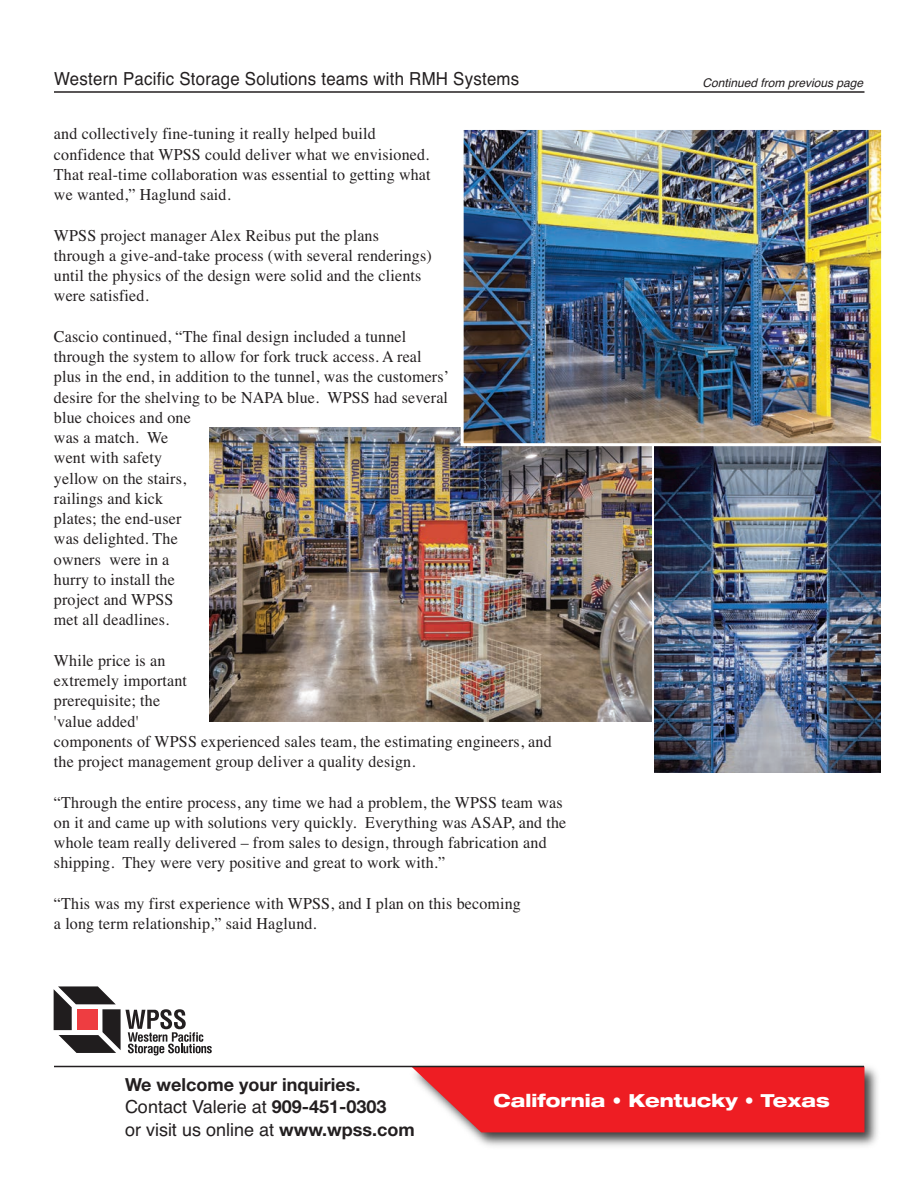
<style>
.page{position:relative;width:918px;height:1188px;background:#fff}
.page>*{position:absolute;margin:0;border:0;box-sizing:border-box;transform-origin:0 0}
.t1{font:18px/22.5px "Helvetica";letter-spacing:.015em;color:#231f20}
.t2{font:18px "Helvetica";letter-spacing:.015em;color:#231f20;scale:.93 1}
.t3{font:800 expanded 18px "Helvetica Neue";color:#fff}
.t4{font:700 18px "Helvetica Neue";color:#231f20}
.t5{font:16.5px/20.2px "Times";letter-spacing:.01em;color:#231f20}
.t6{font:italic 12px "Helvetica";color:#231f20}
.s1{font-family:"Helvetica Neue";font-weight:700}
</style>
<div class="page">
<hr style="left:54px;top:91px;width:810px;height:2px;background:#231f20">
<svg style="left:54px;top:986px;width:158px;height:69px"></svg>
<img style="left:404px;top:1065px;width:474px;height:81px">
<svg style="left:411px;top:1067px;width:453px;height:65px;background:#ed2d33"></svg>
<hr style="left:54px;top:1066px;width:810px;height:1px;background:#231f20">
<img style="left:654px;top:446px;width:227px;height:327px">
<img style="left:210px;top:427px;width:441px;height:295px">
<img style="left:465px;top:131px;width:415px;height:311px">
<div style="left:461px;top:127px;width:423px;height:319px;border:3px solid #fff"></div>
<p class="t2" style="left:54px;top:68px;width:502px">Western Pacific Storage Solutions teams with RMH Systems</p>
<p class="t5" style="left:54px;top:124px;width:378px">and collectively fine-tuning it really helped build confidence that WPSS could deliver what we envisioned.<br>That real-time collaboration was essential to getting what we wanted,” Haglund said.</p>
<p class="t5" style="left:54px;top:225px;width:379px">WPSS project manager Alex Reibus put the plans through a give-and-take process (with several renderings) until the physics of the design were solid and the clients were satisfied.</p>
<p class="t5" style="left:54px;top:326px;width:397px">Cascio continued, “The final design included a tunnel through the system to allow for fork truck access. A real plus in the end, in addition to the tunnel, was the customers’ desire for the shelving to be NAPA blue. WPSS had several blue choices and one<br>was a match. We<br>went with safety<br>yellow on the stairs,<br>railings and kick<br>plates; the end-user<br>was delighted. The<br>owners were in a<br>hurry to install the<br>project and WPSS<br>met all deadlines.</p>
<p class="t5" style="left:54px;top:650px;width:499px">While price is an<br>extremely important<br>prerequisite; the<br>'value added'<br>components of WPSS experienced sales team, the estimating engineers, and the project management group deliver a quality design.</p>
<p class="t5" style="left:54px;top:792px;width:514px">“Through the entire process, any time we had a problem, the WPSS team was on it and came up with solutions very quickly. Everything was ASAP, and the whole team really delivered – from sales to design, through fabrication and shipping. They were very positive and great to work with.”</p>
<p class="t5" style="left:54px;top:893px;width:468px">“This was my first experience with WPSS, and I plan on this becoming a long term relationship,” said Haglund.</p>
<p class="t6" style="left:702px;top:76px;width:162px">Continued from previous page</p>
<p class="t4" style="left:125px;top:1078px;width:237px">We welcome your inquiries.</p>
<p class="t1" style="left:125px;top:1096px;width:291px">Contact Valerie at <span class="s1">909-451-0303<br></span>or visit us online at <span class="s1">www.wpss.com</span></p>
<p class="t3" style="left:494px;top:1094px;width:338px">California • Kentucky • Texas</p>
</div>
